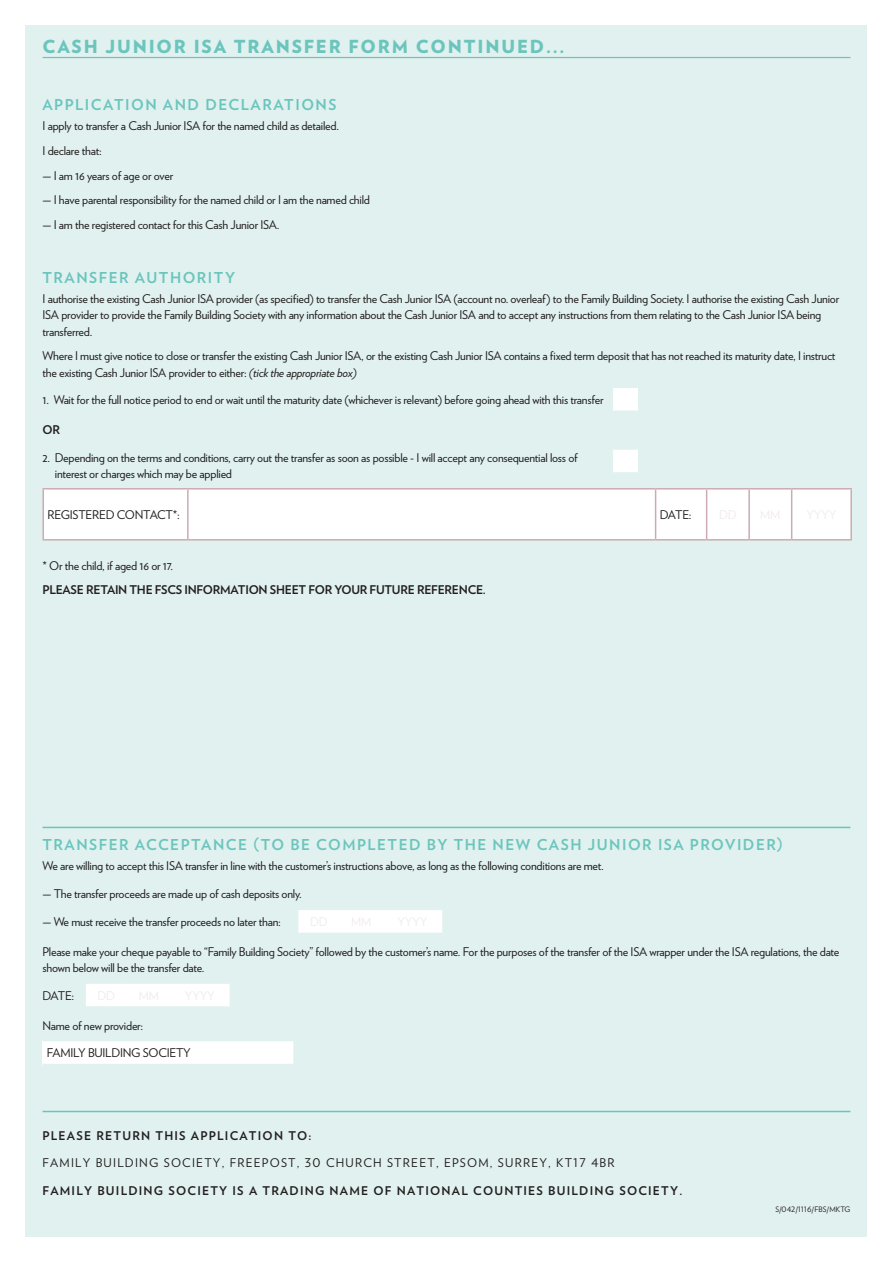
<style>
.page{position:relative;width:893px;height:1263px;background:#fff}
.page>*{position:absolute;margin:0;border:0;box-sizing:border-box;transform-origin:0 0}
.FBS_FORM_HEADLINE{font:900 18px "Verlag";letter-spacing:.1em;color:#6bc5bd}
.FORM_SUBS{font:700 15px "Verlag";letter-spacing:.1em;color:#6bc5bd}
.FBS_FORM_STYLE{font:12px/16.2px "Verlag";letter-spacing:-.02em;color:#231f20}
.FBS_SIGN__OFF{font:700 12px "Verlag";letter-spacing:.1em;color:#231f20}
.FBS_SIGN__OFF-2{font:12px "Verlag";letter-spacing:.1em;color:#231f20}
.FBS_FORM_STYLE-2{font:700 12px "Verlag";letter-spacing:-.02em;color:#231f20}
.DOCUMENT_REF{font:7.5px "Verlag";color:#231f20}
.s1{font-style:italic}
</style>
<div class="page">
<div style="left:26px;top:26px;width:841px;height:1211px;background:#e0f1ef"></div>
<hr style="left:43px;top:57px;width:807px;height:1px;background:#6bc5bd">
<div style="left:612px;top:386px;width:26px;height:26px;background:#fff"></div>
<hr style="left:612px;top:385px;width:26px;height:3px;background:#e0f1ef">
<hr style="left:612px;top:410px;width:26px;height:3px;background:#e0f1ef">
<svg style="left:612px;top:388px;width:1px;height:22px"></svg>
<div style="left:612px;top:448px;width:26px;height:26px;background:#fff"></div>
<svg style="left:612px;top:450px;width:1px;height:24px"></svg>
<hr style="left:612px;top:447px;width:26px;height:3px;background:#e0f1ef">
<hr style="left:613px;top:472px;width:25px;height:3px;background:#e0f1ef">
<div style="left:44px;top:489px;width:806px;height:50px;background:#fff"></div>
<hr style="left:43px;top:488px;width:145px;height:1px;background:#cbacb2">
<hr style="left:188px;top:488px;width:468px;height:1px;background:#cbacb2">
<hr style="left:656px;top:488px;width:51px;height:1px;background:#cbacb2">
<hr style="left:707px;top:488px;width:42px;height:1px;background:#cbacb2">
<hr style="left:749px;top:488px;width:43px;height:1px;background:#cbacb2">
<hr style="left:792px;top:488px;width:60px;height:1px;background:#cbacb2">
<hr style="left:850px;top:489px;width:2px;height:50px;background:#cbacb2">
<hr style="left:43px;top:539px;width:145px;height:1px;background:#cbacb2">
<hr style="left:188px;top:539px;width:468px;height:1px;background:#cbacb2">
<hr style="left:656px;top:539px;width:51px;height:1px;background:#cbacb2">
<hr style="left:707px;top:539px;width:42px;height:1px;background:#cbacb2">
<hr style="left:749px;top:539px;width:43px;height:1px;background:#cbacb2">
<hr style="left:792px;top:539px;width:60px;height:1px;background:#cbacb2">
<hr style="left:43px;top:489px;width:1px;height:50px;background:#cbacb2">
<hr style="left:187px;top:489px;width:2px;height:50px;background:#cbacb2">
<hr style="left:655px;top:489px;width:1px;height:50px;background:#cbacb2">
<hr style="left:706px;top:489px;width:1px;height:50px;background:#cbacb2">
<hr style="left:748px;top:489px;width:2px;height:50px;background:#cbacb2">
<hr style="left:791px;top:489px;width:1px;height:50px;background:#cbacb2">
<div style="left:298px;top:910px;width:144px;height:23px;background:#fff"></div>
<div style="left:86px;top:984px;width:144px;height:22px;background:#fff"></div>
<div style="left:43px;top:1040px;width:251px;height:25px;background:#fff"></div>
<hr style="left:43px;top:1038px;width:252px;height:3px;background:#e0f1ef">
<hr style="left:43px;top:1064px;width:252px;height:3px;background:#e0f1ef">
<hr style="left:293px;top:1041px;width:2px;height:23px;background:#e0f1ef">
<hr style="left:43px;top:827px;width:807px;height:1px;background:#6bc5bd">
<hr style="left:43px;top:1111px;width:807px;height:1px;background:#6bc5bd">
<p class="FBS_FORM_HEADLINE" style="left:43px;top:31px;width:523px">CASH JUNIOR ISA TRANSFER FORM CONTINUED...</p>
<p class="FORM_SUBS" style="left:43px;top:93px;width:296px">APPLICATION AND DECLARATIONS</p>
<p class="FBS_FORM_STYLE" style="left:43px;top:117px;width:298px">I apply to transfer a Cash Junior ISA for the named child as detailed.</p>
<p class="FBS_FORM_STYLE" style="left:43px;top:142px;width:61px">I declare that:</p>
<p class="FBS_FORM_STYLE" style="left:43px;top:167px;width:132px">— I am 16 years of age or over</p>
<p class="FBS_FORM_STYLE" style="left:43px;top:191px;width:329px">— I have parental responsibility for the named child or I am the named child</p>
<p class="FBS_FORM_STYLE" style="left:43px;top:216px;width:238px">— I am the registered contact for this Cash Junior ISA.</p>
<p class="FORM_SUBS" style="left:43px;top:266px;width:194px">TRANSFER AUTHORITY</p>
<p class="FBS_FORM_STYLE" style="left:43px;top:290px;width:798px">I authorise the existing Cash Junior ISA provider (as specified) to transfer the Cash Junior ISA (account no. overleaf) to the Family Building Society. I authorise the existing Cash Junior<br>ISA provider to provide the Family Building Society with any information about the Cash Junior ISA and to accept any instructions from them relating to the Cash Junior ISA being transferred.</p>
<p class="FBS_FORM_STYLE" style="left:43px;top:347px;width:794px">Where I must give notice to close or transfer the existing Cash Junior ISA, or the existing Cash Junior ISA contains a fixed term deposit that has not reached its maturity date, I instruct the existing Cash Junior ISA provider to either: <span class="s1">(tick the appropriate box)</span></p>
<p class="FBS_FORM_STYLE" style="left:43px;top:391px;width:562px">1. Wait for the full notice period to end or wait until the maturity date (whichever is relevant) before going ahead with this transfer</p>
<p class="FBS_FORM_STYLE-2" style="left:43px;top:420px;width:19px">OR</p>
<p class="FBS_FORM_STYLE" style="left:55px;top:449px;width:524px;text-indent:-12px">2. Depending on the terms and conditions, carry out the transfer as soon as possible - I will accept any consequential loss of interest or charges which may be applied</p>
<p class="FBS_FORM_STYLE" style="left:48px;top:506px;width:134px">REGISTERED CONTACT*:</p>
<p class="FBS_FORM_STYLE" style="left:660px;top:506px;width:33px">DATE:</p>
<p class="FBS_FORM_STYLE" style="left:43px;top:556px;width:132px">* Or the child, if aged 16 or 17.</p>
<p class="FBS_FORM_STYLE-2" style="left:43px;top:580px;width:445px">PLEASE RETAIN THE FSCS INFORMATION SHEET FOR YOUR FUTURE REFERENCE.</p>
<p class="FORM_SUBS" style="left:43px;top:832px;width:741px">TRANSFER ACCEPTANCE (TO BE COMPLETED BY THE NEW CASH JUNIOR ISA PROVIDER)</p>
<p class="FBS_FORM_STYLE" style="left:43px;top:857px;width:563px">We are willing to accept this ISA transfer in line with the customer’s instructions above, as long as the following conditions are met.</p>
<p class="FBS_FORM_STYLE" style="left:43px;top:885px;width:261px">— The transfer proceeds are made up of cash deposits only.</p>
<p class="FBS_FORM_STYLE" style="left:43px;top:913px;width:240px">— We must receive the transfer proceeds no later than:</p>
<p class="FBS_FORM_STYLE" style="left:43px;top:943px;width:798px">Please make your cheque payable to “Family Building Society” followed by the customer’s name. For the purposes of the transfer of the ISA wrapper under the ISA regulations, the date shown below will be the transfer date.</p>
<p class="FBS_FORM_STYLE" style="left:43px;top:987px;width:33px">DATE:</p>
<p class="FBS_FORM_STYLE" style="left:43px;top:1017px;width:102px">Name of new provider:</p>
<p class="FBS_FORM_STYLE" style="left:47px;top:1044px;width:146px">FAMILY BUILDING SOCIETY</p>
<p class="FBS_SIGN__OFF" style="left:43px;top:1126px;width:271px">PLEASE RETURN THIS APPLICATION TO:</p>
<p class="FBS_SIGN__OFF-2" style="left:43px;top:1154px;width:574px">FAMILY BUILDING SOCIETY, FREEPOST, 30 CHURCH STREET, EPSOM, SURREY, KT17 4BR</p>
<p class="FBS_SIGN__OFF" style="left:43px;top:1181px;width:641px">FAMILY BUILDING SOCIETY IS A TRADING NAME OF NATIONAL COUNTIES BUILDING SOCIETY.</p>
<p class="DOCUMENT_REF" style="left:775px;top:1203px;width:77px">S/042/1116/FBS/MKTG</p>
</div>
